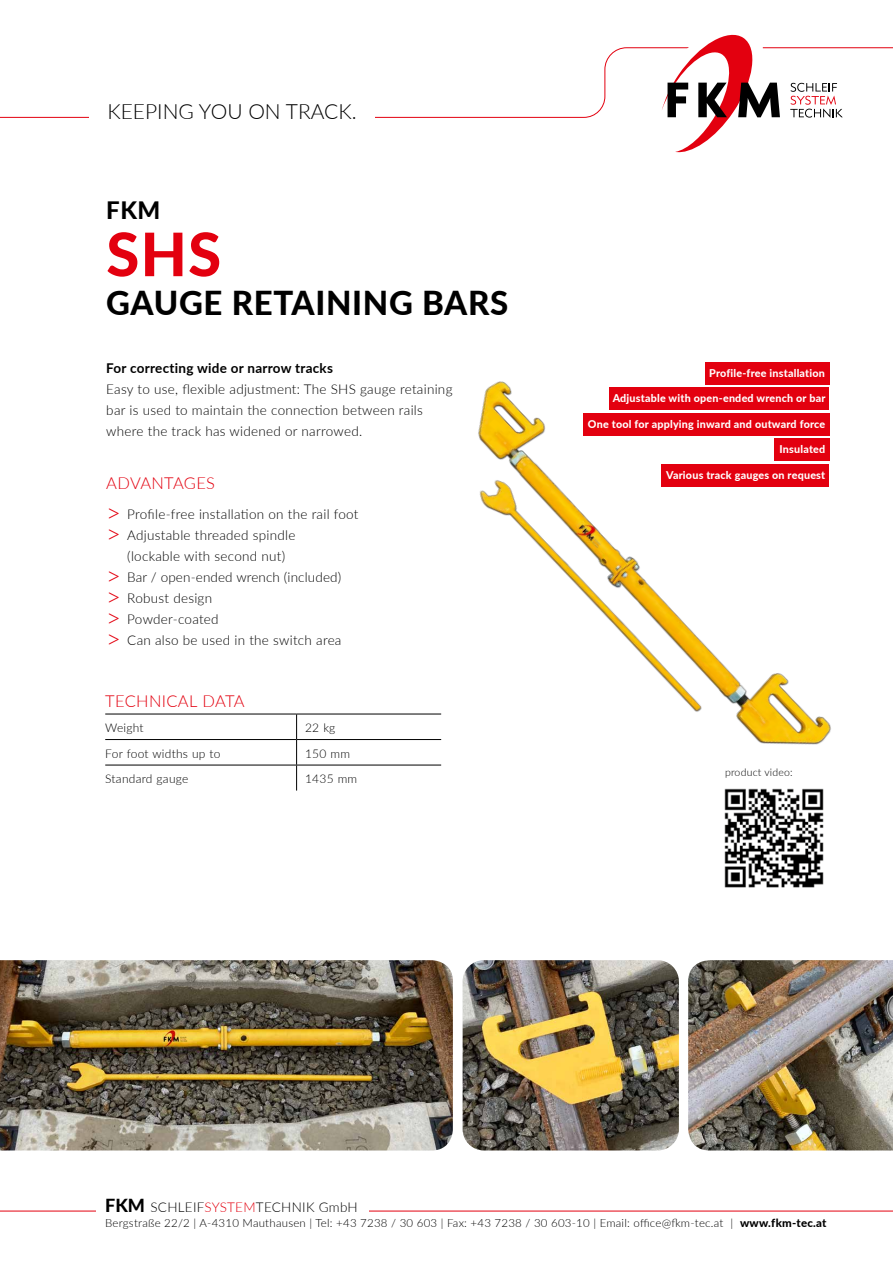
<style>
.page{position:relative;width:893px;height:1263px;background:#fff}
.page>*{position:absolute;margin:0;border:0;box-sizing:border-box;transform-origin:0 0}
.t1{font:800 60px "Lato";color:#e3000f}
.t2{font:800 33px "Lato";letter-spacing:.02em;color:#000}
.t3{font:800 24px "Lato";color:#000}
.t4{font:300 21px "Lato";color:#000}
.t5{font:300 16.5px "Lato";letter-spacing:.02em;color:#e3000f}
.t6{font:300 13.5px/21px "Lato";letter-spacing:.02em;color:#000}
.t7{font:700 13.5px "Lato";letter-spacing:.02em;color:#000}
.t8{font:300 12px "Lato";letter-spacing:.02em;color:#000}
.t9{font:300 11.25px "Lato";letter-spacing:.02em;color:#000}
.t10{font:800 10.8px "Lato";letter-spacing:.02em;color:#fff}
.t11{font:300 10.5px "Lato";letter-spacing:.02em;color:#000}
.s1{font-size:25.5px;color:#e3000f}
.s2{font-weight:800;font-size:18px}
.s3{color:#e3000f}
.s4{font-weight:800}
</style>
<div class="page">
<hr style="left:0;top:1211px;width:893px;height:1px;background:#e3000f">
<svg style="left:0;top:47px;width:893px;height:71px"></svg>
<svg style="left:790px;top:83px;width:53px;height:35px"></svg>
<svg style="left:647px;top:34px;width:133px;height:119px"></svg>
<div style="left:89px;top:102px;width:286px;height:34px;background:#fff"></div>
<div style="left:97px;top:1194px;width:272px;height:25px;background:#fff"></div>
<img style="left:688px;top:960px;width:205px;height:190px">
<img style="left:0;top:960px;width:453px;height:190px">
<img style="left:463px;top:960px;width:216px;height:190px">
<img style="left:359px;top:362px;width:472px;height:404px">
<div style="left:705px;top:362px;width:124px;height:22px;background:#e3000f"></div>
<div style="left:609px;top:388px;width:220px;height:22px;background:#e3000f"></div>
<div style="left:583px;top:413px;width:246px;height:22px;background:#e3000f"></div>
<div style="left:774px;top:439px;width:55px;height:22px;background:#e3000f"></div>
<div style="left:661px;top:464px;width:168px;height:22px;background:#e3000f"></div>
<hr style="left:105px;top:714px;width:192px;height:1px;background:#000">
<hr style="left:297px;top:714px;width:144px;height:1px;background:#000">
<hr style="left:105px;top:739px;width:192px;height:1px;background:#000">
<hr style="left:297px;top:739px;width:144px;height:1px;background:#000">
<hr style="left:105px;top:765px;width:192px;height:1px;background:#000">
<hr style="left:297px;top:765px;width:144px;height:1px;background:#000">
<svg style="left:296px;top:714px;width:1px;height:76px"></svg>
<img style="left:724px;top:788px;width:100px;height:100px">
<h3 class="t4" style="left:107px;top:96px;width:251px">KEEPING YOU ON TRACK.</h3>
<h3 class="t3" style="left:106px;top:193px;width:56px">FKM</h3>
<h1 class="t1" style="left:106px;top:210px;width:116px">SHS</h1>
<h2 class="t2" style="left:106px;top:279px;width:404px">GAUGE RETAINING BARS</h2>
<p class="t7" style="left:106px;top:358px;width:228px">For correcting wide or narrow tracks</p>
<p class="t6" style="left:106px;top:378px;width:348px">Easy to use, flexible adjustment: The SHS gauge retaining bar is used to maintain the connection between rails where the track has widened or narrowed.</p>
<p class="t5" style="left:106px;top:472px;width:110px">ADVANTAGES</p>
<p class="t6" style="left:106px;top:503px;width:254px"><span class="s1">&gt;</span> Profile-free installation on the rail foot</p>
<p class="t6" style="left:106px;top:524px;width:191px"><span class="s1">&gt;</span> Adjustable threaded spindle</p>
<p class="t6" style="left:127px;top:545px;width:159px">(lockable with second nut)</p>
<p class="t6" style="left:106px;top:566px;width:236px"><span class="s1">&gt;</span> Bar / open-ended wrench (included)</p>
<p class="t6" style="left:106px;top:587px;width:107px"><span class="s1">&gt;</span> Robust design</p>
<p class="t6" style="left:106px;top:608px;width:114px"><span class="s1">&gt;</span> Powder-coated</p>
<p class="t6" style="left:106px;top:629px;width:237px"><span class="s1">&gt;</span> Can also be used in the switch area</p>
<p class="t5" style="left:105px;top:690px;width:141px">TECHNICAL DATA</p>
<p class="t8" style="left:105px;top:719px;width:40px">Weight</p>
<p class="t8" style="left:305px;top:719px;width:32px">22 kg</p>
<p class="t8" style="left:105px;top:745px;width:117px">For foot widths up to</p>
<p class="t8" style="left:305px;top:745px;width:46px">150 mm</p>
<p class="t8" style="left:105px;top:770px;width:85px">Standard gauge</p>
<p class="t8" style="left:305px;top:770px;width:54px">1435 mm</p>
<p class="t10" style="left:709px;top:365px;width:117px">Profile-free installation</p>
<p class="t10" style="left:613px;top:390px;width:214px">Adjustable with open-ended wrench or bar</p>
<p class="t10" style="left:588px;top:416px;width:239px">One tool for applying inward and outward force</p>
<p class="t10" style="left:780px;top:441px;width:47px">Insulated</p>
<p class="t10" style="left:666px;top:467px;width:161px">Various track gauges on request</p>
<p class="t11" style="left:725px;top:765px;width:69px">product video:</p>
<p class="t6" style="left:105px;top:1196px;width:254px"><span class="s2">FKM</span> SCHLEIF<span class="s3">SYSTEM</span>TECHNIK GmbH</p>
<p class="t9" style="left:105px;top:1215px;width:723px">Bergstraße 22/2 | A-4310 Mauthausen | Tel: +43 7238 / 30 603 | Fax: +43 7238 / 30 603-10 | Email: office@fkm-tec.at | <span class="s4">www.fkm-tec.at</span></p>
</div>
